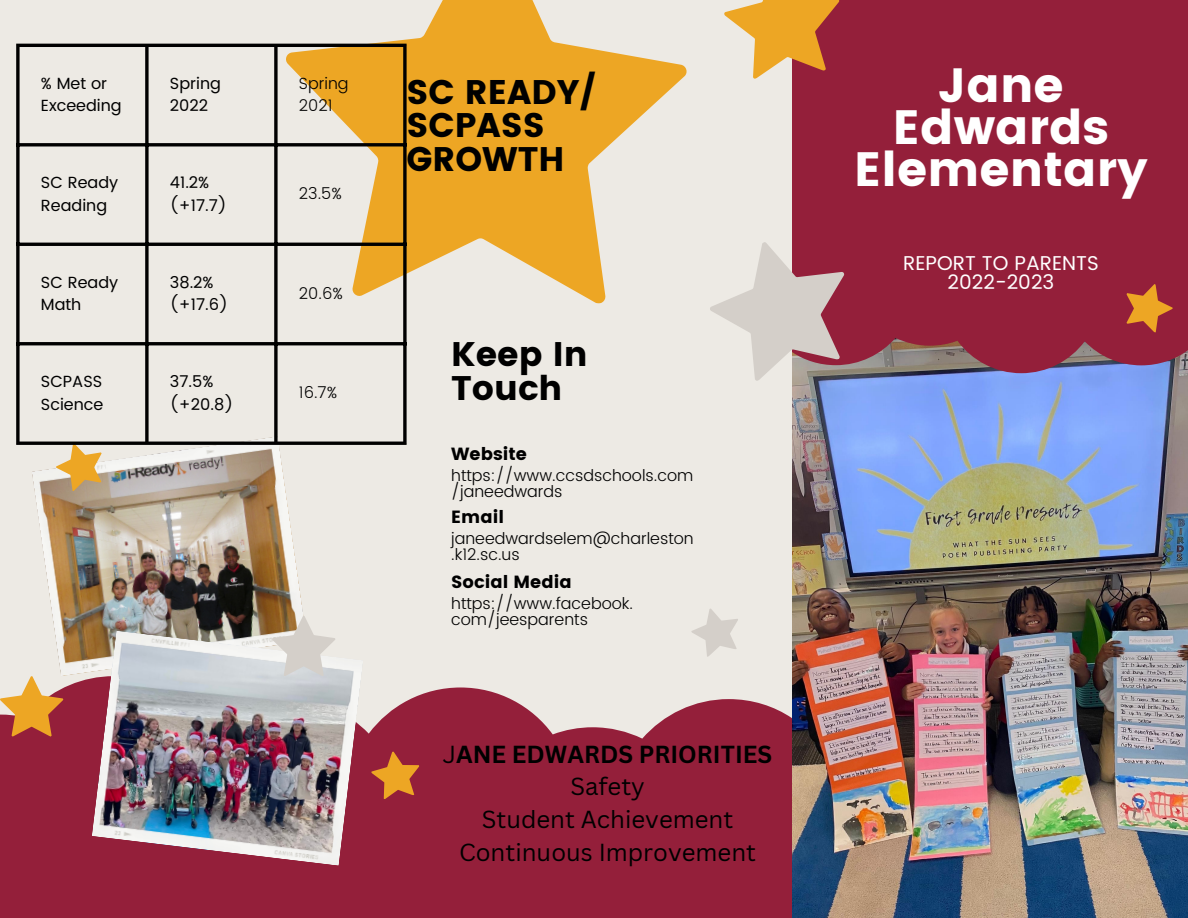
<style>
.page{position:relative;width:1188px;height:918px;background:#edeae4}
.page>*{position:absolute;margin:0;border:0;box-sizing:border-box;transform-origin:0 0}
.t1{font:48px/41.7px "Poppins";color:#fff;text-align:center}
.t2{font:34.05px/33.8px "Poppins";color:#000}
.t3{font:24px "Canva Sans";color:#000}
.t4{font:700 24px "Canva Sans";color:#000}
.t5{font:19.95px "Poppins";color:#fff}
.t6{font:17.7px "Poppins";color:#000}
.t7{font:300 16.2px/15.8px "Poppins";color:#000}
.t8{font:16.2px/22.5px "Poppins";color:#000}
.s1{font-weight:400}
</style>
<div class="page">
<img style="left:792px;top:381px;width:396px;height:537px">
<svg style="left:0;top:678px;width:792px;height:240px;fill:#941f3a"></svg>
<div style="left:792px;top:0;width:396px;height:381px;background:#941f3a"></div>
<svg style="left:0;top:676px;width:64px;height:60px"></svg>
<svg style="left:371px;top:751px;width:49px;height:48px"></svg>
<svg style="left:691px;top:608px;width:47px;height:49px"></svg>
<svg style="left:710px;top:242px;width:135px;height:140px"></svg>
<svg style="left:1126px;top:284px;width:47px;height:49px"></svg>
<svg style="left:724px;top:0;width:116px;height:79px"></svg>
<svg style="left:284px;top:0;width:403px;height:304px;fill:#eda624"></svg>
<img style="left:32px;top:437px;width:275px;height:239px">
<img style="left:92px;top:631px;width:271px;height:235px">
<svg style="left:272px;top:616px;width:64px;height:60px"></svg>
<svg style="left:56px;top:445px;width:46px;height:46px"></svg>
<svg style="left:16px;top:47px;width:4px;height:395px;fill:#000"></svg>
<svg style="left:145px;top:47px;width:4px;height:395px;fill:#000"></svg>
<svg style="left:274px;top:47px;width:4px;height:395px;fill:#000"></svg>
<svg style="left:403px;top:47px;width:4px;height:395px;fill:#000"></svg>
<hr style="left:16px;top:44px;width:391px;height:3px;background:#000">
<hr style="left:16px;top:143px;width:391px;height:3px;background:#000">
<hr style="left:16px;top:243px;width:391px;height:3px;background:#000">
<hr style="left:16px;top:342px;width:391px;height:3px;background:#000">
<hr style="left:16px;top:442px;width:391px;height:3px;background:#000">
<p class="t8" style="left:41px;top:72px;width:82px">% Met or<br>Exceeding</p>
<p class="t8" style="left:170px;top:72px;width:53px">Spring<br>2022</p>
<p class="t7" style="left:299px;top:72px;width:51px;line-height:22.5px">Spring<br>2021</p>
<p class="t8" style="left:41px;top:171px;width:79px">SC Ready<br>Reading</p>
<p class="t8" style="left:170px;top:171px;width:58px">41.2% (+17.7)</p>
<p class="t7" style="left:299px;top:186px;width:44px">23.5%</p>
<p class="t8" style="left:41px;top:271px;width:79px">SC Ready<br>Math</p>
<p class="t8" style="left:170px;top:271px;width:60px">38.2% (+17.6)</p>
<p class="t7" style="left:299px;top:285px;width:45px">20.6%</p>
<p class="t8" style="left:41px;top:370px;width:64px">SCPASS<br>Science</p>
<p class="t8" style="left:170px;top:370px;width:65px">37.5% (+20.8)</p>
<p class="t7" style="left:299px;top:385px;width:40px">16.7%</p>
<p class="t2" style="left:407px;top:75px;width:190px">SC READY/<br>SCPASS<br>GROWTH</p>
<p class="t2" style="left:451px;top:338px;width:138px">Keep In<br>Touch</p>
<p class="t6" style="left:451px;top:444px;width:77px">Website</p>
<p class="t7" style="left:451px;top:468px;width:244px">https://www.ccsdschools.com /janeedwards</p>
<p class="t6" style="left:451px;top:507px;width:54px">Email</p>
<p class="t7" style="left:451px;top:531px;width:244px">janeedwardselem@charleston .k12.sc.us</p>
<p class="t7" style="left:451px;top:595px;width:183px">https://www.facebook. com/jeesparents</p>
<p class="t6" style="left:451px;top:572px;width:122px">Social Media</p>
<p class="t4" style="left:443px;top:737px;width:331px"><span class="s1">J</span>ANE EDWARDS PRIORITIES</p>
<p class="t3" style="left:570px;top:770px;width:76px">Safety</p>
<p class="t3" style="left:482px;top:802px;width:253px">Student Achievement</p>
<p class="t3" style="left:459px;top:835px;width:299px">Continuous Improvement</p>
<p class="t1" style="left:854px;top:65px;width:295px">Jane<br>Edwards<br>Elementary</p>
<p class="t5" style="left:903px;top:251px;width:197px">REPORT TO PARENTS</p>
<p class="t5" style="left:948px;top:270px;width:108px">2022-2023</p>
</div>
